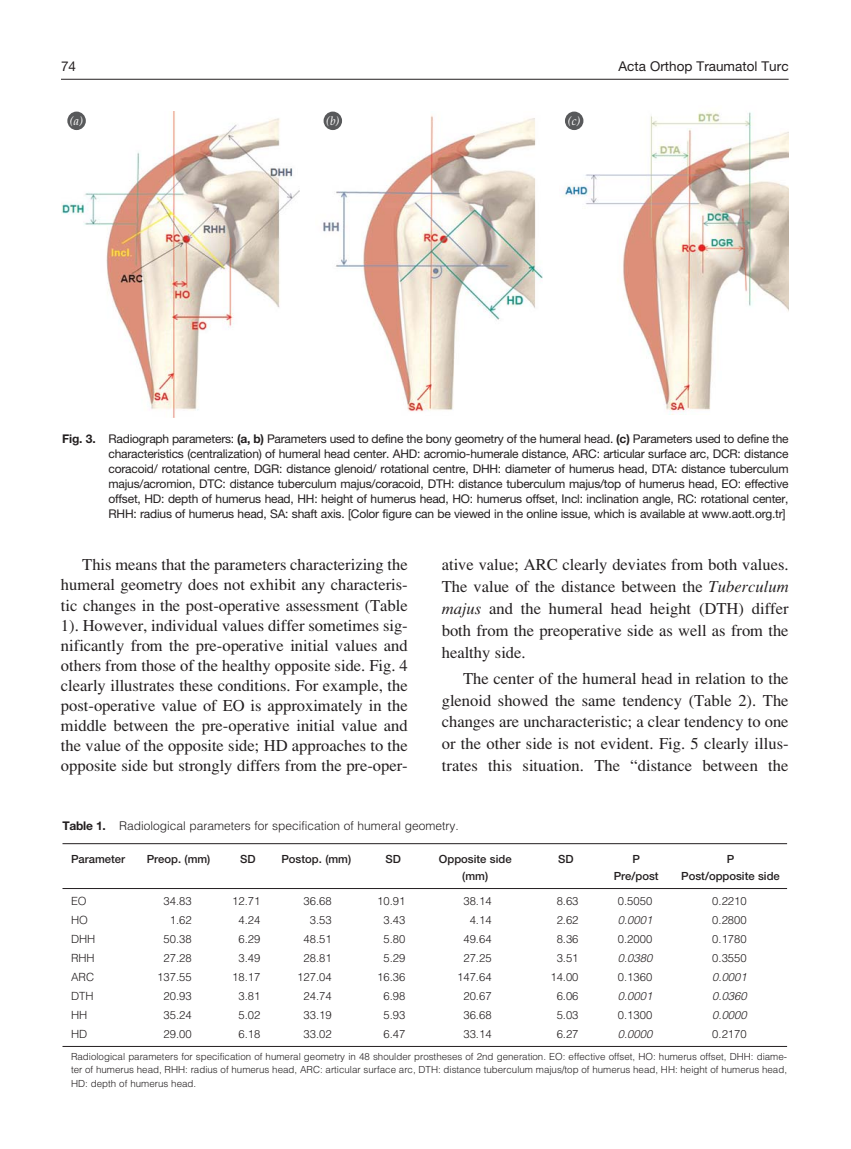
<style>
.page{position:relative;width:851px;height:1149px;background:#fff}
.page>*{position:absolute;margin:0;border:0;box-sizing:border-box;transform-origin:0 0}
.t1{font:16.5px/20.1px "Times";color:#231f20;text-align:justify}
.t2{font:13.5px "Helvetica T";color:#231f20}
.t3{font:12px/15px "Helvetica T";letter-spacing:-.015em;color:#231f20;text-align:justify}
.t4{font:12px "Helvetica T Light";color:#231f20}
.t5{font:12px "Palatino Italic Turk";color:#fff}
.t6{font:11.25px "Helvetica T Light";color:#231f20}
.t7{font:11.25px "Helvetica T Medium";color:#231f20}
.t8{font:italic 11.25px "Helvetica T Light";color:#231f20}
.t9{font:9.75px/13.5px "Helvetica T Light";color:#231f20;text-align:justify}
.s1{font-family:"Helvetica T Bold"}
.s2{font-style:italic}
</style>
<div class="page">
<hr style="left:61px;top:79px;width:727px;height:1px;background:#231f20">
<hr style="left:62px;top:843px;width:725px;height:1px;background:#231f20">
<hr style="left:62px;top:888px;width:725px;height:1px;background:#231f20">
<hr style="left:62px;top:1045px;width:725px;height:1px;background:#231f20">
<img style="left:61px;top:111px;width:238px;height:306px">
<img style="left:323px;top:115px;width:219px;height:297px">
<img style="left:564px;top:112px;width:224px;height:302px">
<div style="left:67px;top:111px;width:19px;height:19px;background:#58595b;border-radius:50%"></div>
<div style="left:323px;top:111px;width:19px;height:19px;background:#58595b;border-radius:50%"></div>
<div style="left:565px;top:111px;width:18px;height:19px;background:#58595b;border-radius:50%"></div>
<p class="t2" style="left:61px;top:61px;width:17px">74</p>
<p class="t2" style="left:618px;top:61px;width:171px">Acta Orthop Traumatol Turc</p>
<p class="t5" style="left:70px;top:116px;width:15px">(a)</p>
<p class="t5" style="left:326px;top:116px;width:15px">(b)</p>
<p class="t5" style="left:567px;top:116px;width:14px">(c)</p>
<p class="t3" style="left:108px;top:432px;width:681px;text-indent:-46px"><span class="s1">Fig. 3.</span> Radiograph parameters: <span class="s1">(a, b)</span> Parameters used to define the bony geometry of the humeral head. <span class="s1">(c)</span> Parameters used to define the characteristics (centralization) of humeral head center. AHD: acromio-humerale distance, ARC: articular surface arc, DCR: distance coracoid/ rotational centre, DGR: distance glenoid/ rotational centre, DHH: diameter of humerus head, DTA: distance tuberculum majus/acromion, DTC: distance tuberculum majus/coracoid, DTH: distance tuberculum majus/top of humerus head, EO: effective offset, HD: depth of humerus head, HH: height of humerus head, HO: humerus offset, Incl: inclination angle, RC: rotational center, RHH: radius of humerus head, SA: shaft axis. [Color figure can be viewed in the online issue, which is available at www.aott.org.tr]</p>
<p class="t1" style="left:61px;top:556px;width:348px;text-indent:21px">This means that the parameters characterizing the humeral geometry does not exhibit any characteris&shy;tic changes in the post-operative assessment (Table 1). However, individual values differ sometimes sig&shy;nificantly from the pre-operative initial values and others from those of the healthy opposite side. Fig. 4 clearly illustrates these conditions. For example, the post-operative value of EO is approximately in the middle between the pre-operative initial value and the value of the opposite side; HD approaches to the opposite side but strongly differs from the pre-oper-</p>
<p class="t1" style="left:442px;top:555px;width:348px;line-height:21.8px">ative value; ARC clearly deviates from both values.<br>The value of the distance between the <span class="s2">Tuberculum majus</span> and the humeral head height (DTH) differ both from the preoperative side as well as from the healthy side.</p>
<p class="t1" style="left:442px;top:668px;width:348px;line-height:21.8px;text-indent:21px">The center of the humeral head in relation to the glenoid showed the same tendency (Table 2). The changes are uncharacteristic; a clear tendency to one or the other side is not evident. Fig. 5 clearly illus&shy;trates this situation. The “distance between the</p>
<p class="t4" style="left:62px;top:820px;width:397px"><span class="s1">Table 1.</span> Radiological parameters for specification of humeral geometry.</p>
<p class="t7" style="left:71px;top:854px;width:55px">Parameter</p>
<p class="t7" style="left:147px;top:854px;width:65px">Preop. (mm)</p>
<p class="t7" style="left:240px;top:854px;width:17px">SD</p>
<p class="t7" style="left:281px;top:854px;width:71px">Postop. (mm)</p>
<p class="t7" style="left:385px;top:854px;width:17px">SD</p>
<p class="t7" style="left:439px;top:854px;width:74px">Opposite side</p>
<p class="t7" style="left:558px;top:854px;width:17px">SD</p>
<p class="t7" style="left:632px;top:854px;width:9px">P</p>
<p class="t7" style="left:726px;top:854px;width:9px">P</p>
<p class="t7" style="left:462px;top:871px;width:27px">(mm)</p>
<p class="t7" style="left:613px;top:871px;width:46px">Pre/post</p>
<p class="t7" style="left:681px;top:871px;width:100px">Post/opposite side</p>
<p class="t6" style="left:71px;top:896px;width:17px">EO</p>
<p class="t6" style="left:163px;top:896px;width:30px">34.83</p>
<p class="t6" style="left:232px;top:896px;width:30px">12.71</p>
<p class="t6" style="left:303px;top:896px;width:30px">36.68</p>
<p class="t6" style="left:377px;top:896px;width:30px">10.91</p>
<p class="t6" style="left:463px;top:896px;width:30px">38.14</p>
<p class="t6" style="left:556px;top:896px;width:23px">8.63</p>
<p class="t6" style="left:617px;top:896px;width:36px">0.5050</p>
<p class="t6" style="left:712px;top:896px;width:36px">0.2210</p>
<p class="t6" style="left:71px;top:915px;width:18px">HO</p>
<p class="t6" style="left:170px;top:915px;width:23px">1.62</p>
<p class="t6" style="left:238px;top:915px;width:23px">4.24</p>
<p class="t6" style="left:310px;top:915px;width:23px">3.53</p>
<p class="t6" style="left:383px;top:915px;width:23px">3.43</p>
<p class="t6" style="left:469px;top:915px;width:23px">4.14</p>
<p class="t6" style="left:556px;top:915px;width:23px">2.62</p>
<p class="t8" style="left:617px;top:915px;width:36px">0.0001</p>
<p class="t6" style="left:712px;top:915px;width:36px">0.2800</p>
<p class="t6" style="left:71px;top:934px;width:26px">DHH</p>
<p class="t6" style="left:163px;top:934px;width:30px">50.38</p>
<p class="t6" style="left:238px;top:934px;width:23px">6.29</p>
<p class="t6" style="left:303px;top:934px;width:30px">48.51</p>
<p class="t6" style="left:383px;top:934px;width:23px">5.80</p>
<p class="t6" style="left:463px;top:934px;width:30px">49.64</p>
<p class="t6" style="left:556px;top:934px;width:23px">8.36</p>
<p class="t6" style="left:617px;top:934px;width:36px">0.2000</p>
<p class="t6" style="left:712px;top:934px;width:36px">0.1780</p>
<p class="t6" style="left:71px;top:953px;width:25px">RHH</p>
<p class="t6" style="left:163px;top:953px;width:30px">27.28</p>
<p class="t6" style="left:238px;top:953px;width:23px">3.49</p>
<p class="t6" style="left:303px;top:953px;width:30px">28.81</p>
<p class="t6" style="left:383px;top:953px;width:23px">5.29</p>
<p class="t6" style="left:463px;top:953px;width:30px">27.25</p>
<p class="t6" style="left:556px;top:953px;width:23px">3.51</p>
<p class="t8" style="left:617px;top:953px;width:36px">0.0380</p>
<p class="t6" style="left:712px;top:953px;width:36px">0.3550</p>
<p class="t6" style="left:71px;top:972px;width:25px">ARC</p>
<p class="t6" style="left:157px;top:972px;width:36px">137.55</p>
<p class="t6" style="left:232px;top:972px;width:30px">18.17</p>
<p class="t6" style="left:297px;top:972px;width:36px">127.04</p>
<p class="t6" style="left:377px;top:972px;width:30px">16.36</p>
<p class="t6" style="left:457px;top:972px;width:36px">147.64</p>
<p class="t6" style="left:550px;top:972px;width:30px">14.00</p>
<p class="t6" style="left:617px;top:972px;width:36px">0.1360</p>
<p class="t8" style="left:712px;top:972px;width:36px">0.0001</p>
<p class="t6" style="left:71px;top:991px;width:24px">DTH</p>
<p class="t6" style="left:163px;top:991px;width:30px">20.93</p>
<p class="t6" style="left:238px;top:991px;width:23px">3.81</p>
<p class="t6" style="left:303px;top:991px;width:30px">24.74</p>
<p class="t6" style="left:383px;top:991px;width:23px">6.98</p>
<p class="t6" style="left:463px;top:991px;width:30px">20.67</p>
<p class="t6" style="left:556px;top:991px;width:23px">6.06</p>
<p class="t8" style="left:617px;top:991px;width:36px">0.0001</p>
<p class="t8" style="left:712px;top:991px;width:36px">0.0360</p>
<p class="t6" style="left:71px;top:1010px;width:18px">HH</p>
<p class="t6" style="left:163px;top:1010px;width:30px">35.24</p>
<p class="t6" style="left:238px;top:1010px;width:23px">5.02</p>
<p class="t6" style="left:303px;top:1010px;width:30px">33.19</p>
<p class="t6" style="left:383px;top:1010px;width:23px">5.93</p>
<p class="t6" style="left:463px;top:1010px;width:30px">36.68</p>
<p class="t6" style="left:556px;top:1010px;width:23px">5.03</p>
<p class="t6" style="left:617px;top:1010px;width:36px">0.1300</p>
<p class="t8" style="left:712px;top:1010px;width:36px">0.0000</p>
<p class="t6" style="left:71px;top:1029px;width:18px">HD</p>
<p class="t6" style="left:163px;top:1029px;width:30px">29.00</p>
<p class="t6" style="left:238px;top:1029px;width:23px">6.18</p>
<p class="t6" style="left:303px;top:1029px;width:30px">33.02</p>
<p class="t6" style="left:383px;top:1029px;width:23px">6.47</p>
<p class="t6" style="left:463px;top:1029px;width:30px">33.14</p>
<p class="t6" style="left:556px;top:1029px;width:23px">6.27</p>
<p class="t8" style="left:617px;top:1029px;width:36px">0.0000</p>
<p class="t6" style="left:712px;top:1029px;width:36px">0.2170</p>
<p class="t9" style="left:71px;top:1050px;width:717px">Radiological parameters for specification of humeral geometry in 48 shoulder prostheses of 2nd generation. EO: effective offset, HO: humerus offset, DHH: diame&shy;ter of humerus head, RHH: radius of humerus head, ARC: articular surface arc, DTH: distance tuberculum majus/top of humerus head, HH: height of humerus head, HD: depth of humerus head.</p>
</div>
